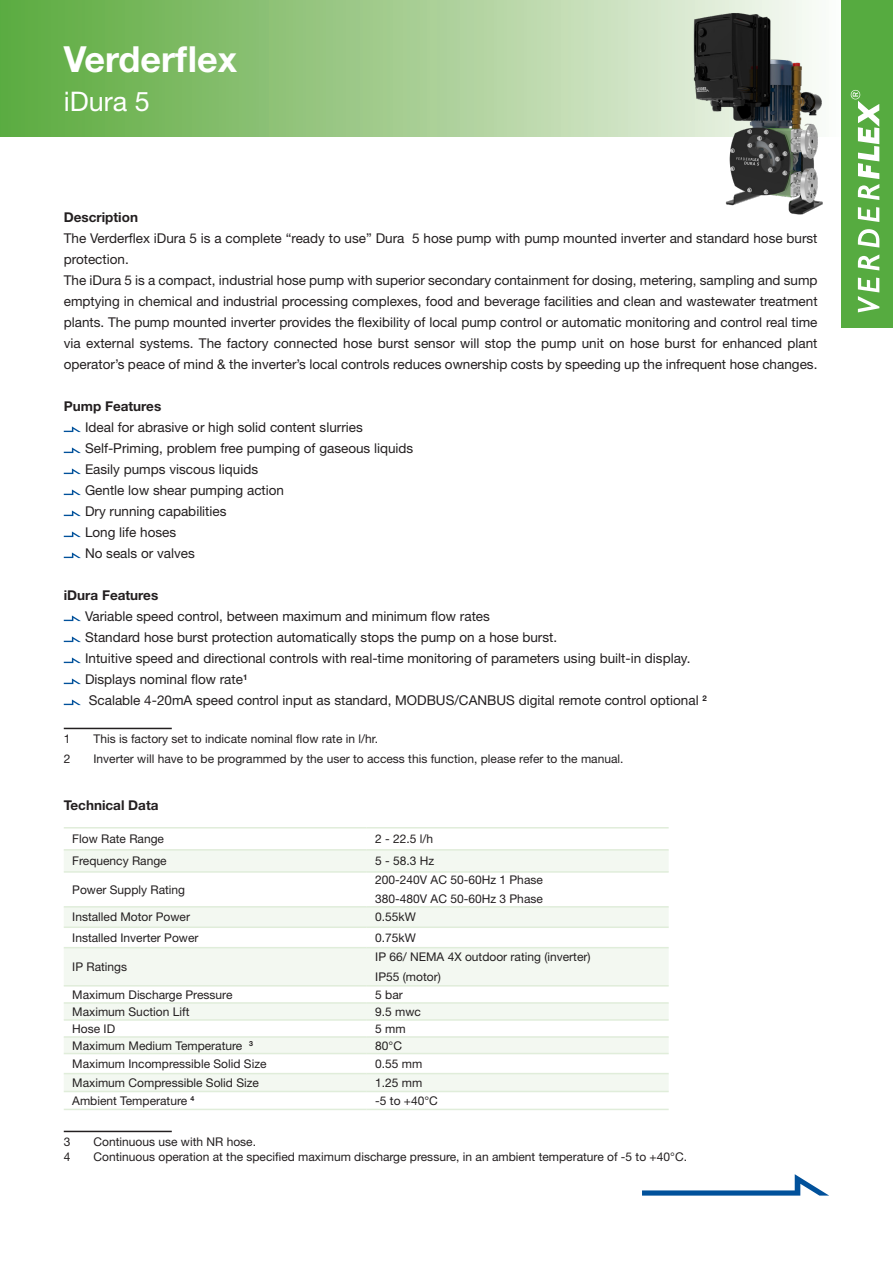
<style>
.page{position:relative;width:893px;height:1263px;background:#fff}
.page>*{position:absolute;margin:0;border:0;box-sizing:border-box;transform-origin:0 0}
._01_HeadingBold{font:700 36px "Helvetica Neue LT Std";color:#fff}
._01_HeadingBold-2{font:27px "Helvetica Neue LT Std";color:#fff}
._01_HeadingBold-3{font:13.5px/21px "Helvetica Neue LT Std";color:#231f20}
._01_HeadingBold-4{font:700 13.5px "Helvetica Neue LT Std";color:#231f20}
.TabelBody{font:12px "Helvetica Neue LT Std";color:#231f20}
.TabelKop{font:12px "Helvetica Neue LT Std";color:#231f20}
</style>
<div class="page">
<div style="left:0;top:0;width:842px;height:136px;background:linear-gradient(to right,#5aa83a,#f9f9f5)"></div>
<div style="left:842px;top:0;width:51px;height:327px;background:#56ab40"></div>
<svg style="left:858px;top:278px;width:21px;height:34px"></svg>
<svg style="left:858px;top:254px;width:21px;height:16px"></svg>
<svg style="left:858px;top:229px;width:21px;height:19px"></svg>
<svg style="left:858px;top:207px;width:21px;height:15px"></svg>
<svg style="left:851px;top:90px;width:28px;height:110px"></svg>
<svg style="left:64px;top:426px;width:17px;height:6px"></svg>
<svg style="left:64px;top:447px;width:17px;height:6px"></svg>
<svg style="left:64px;top:468px;width:17px;height:6px"></svg>
<svg style="left:64px;top:489px;width:17px;height:6px"></svg>
<svg style="left:64px;top:510px;width:17px;height:6px"></svg>
<svg style="left:64px;top:531px;width:17px;height:6px"></svg>
<svg style="left:64px;top:552px;width:17px;height:6px"></svg>
<svg style="left:64px;top:828px;width:605px;height:281px"></svg>
<svg style="left:64px;top:851px;width:605px;height:240px;fill:#f3f8f1"></svg>
<hr style="left:64px;top:1073px;width:303px;height:1px;background:#e0edda">
<hr style="left:367px;top:1073px;width:302px;height:1px;background:#e0edda">
<hr style="left:64px;top:1091px;width:303px;height:1px;background:#e0edda">
<hr style="left:367px;top:1091px;width:302px;height:1px;background:#e0edda">
<hr style="left:64px;top:827px;width:303px;height:1px;background:#e0edda">
<hr style="left:367px;top:827px;width:302px;height:1px;background:#e0edda">
<hr style="left:64px;top:1109px;width:303px;height:1px;background:#e0edda">
<hr style="left:367px;top:1109px;width:302px;height:1px;background:#e0edda">
<hr style="left:64px;top:1019px;width:303px;height:2px;background:#e0edda">
<hr style="left:367px;top:1019px;width:302px;height:2px;background:#e0edda">
<hr style="left:64px;top:1002px;width:303px;height:2px;background:#e0edda">
<hr style="left:367px;top:1002px;width:302px;height:2px;background:#e0edda">
<hr style="left:64px;top:849px;width:303px;height:2px;background:#e0edda">
<hr style="left:367px;top:849px;width:302px;height:2px;background:#e0edda">
<hr style="left:64px;top:871px;width:303px;height:2px;background:#e0edda">
<hr style="left:367px;top:871px;width:302px;height:2px;background:#e0edda">
<hr style="left:64px;top:906px;width:303px;height:1px;background:#e0edda">
<hr style="left:367px;top:906px;width:302px;height:1px;background:#e0edda">
<hr style="left:64px;top:926px;width:303px;height:2px;background:#e0edda">
<hr style="left:367px;top:926px;width:302px;height:2px;background:#e0edda">
<hr style="left:64px;top:947px;width:303px;height:1px;background:#e0edda">
<hr style="left:367px;top:947px;width:302px;height:1px;background:#e0edda">
<hr style="left:64px;top:985px;width:303px;height:1px;background:#e0edda">
<hr style="left:367px;top:985px;width:302px;height:1px;background:#e0edda">
<hr style="left:64px;top:1036px;width:303px;height:2px;background:#e0edda">
<hr style="left:367px;top:1036px;width:302px;height:2px;background:#e0edda">
<hr style="left:64px;top:1053px;width:303px;height:1px;background:#e0edda">
<hr style="left:367px;top:1053px;width:302px;height:1px;background:#e0edda">
<hr style="left:64px;top:1131px;width:108px;height:1px;background:#231f20">
<svg style="left:642px;top:1174px;width:186px;height:21px"></svg>
<svg style="left:64px;top:615px;width:17px;height:6px"></svg>
<svg style="left:64px;top:636px;width:17px;height:6px"></svg>
<svg style="left:64px;top:657px;width:17px;height:6px"></svg>
<svg style="left:64px;top:678px;width:17px;height:6px"></svg>
<svg style="left:64px;top:699px;width:17px;height:6px"></svg>
<hr style="left:64px;top:728px;width:108px;height:1px;background:#231f20">
<img style="left:692px;top:11px;width:136px;height:204px">
<p class="_01_HeadingBold" style="left:64px;top:37px;width:175px">Verderflex</p>
<p class="_01_HeadingBold-2" style="left:64px;top:86px;width:88px">iDura 5</p>
<p class="_01_HeadingBold-4" style="left:64px;top:209px;width:76px">Description</p>
<p class="_01_HeadingBold-3" style="left:64px;top:228px;width:755px">The Verderflex iDura 5 is a complete “ready to use” Dura 5 hose pump with pump mounted inverter and standard hose burst protection.</p>
<p class="_01_HeadingBold-3" style="left:64px;top:270px;width:755px;text-align:justify">The iDura 5 is a compact, industrial hose pump with superior secondary containment for dosing, metering, sampling and sump emptying in chemical and industrial processing complexes, food and beverage facilities and clean and wastewater treatment plants. The pump mounted inverter provides the flexibility of local pump control or automatic monitoring and control real time via external systems. The factory connected hose burst sensor will stop the pump unit on hose burst for enhanced plant operator’s peace of mind &amp; the inverter’s local controls reduces ownership costs by speeding up the infrequent hose changes.</p>
<p class="_01_HeadingBold-4" style="left:64px;top:398px;width:99px">Pump Features</p>
<p class="_01_HeadingBold-3" style="left:85px;top:417px;width:279px">Ideal for abrasive or high solid content slurries</p>
<p class="_01_HeadingBold-3" style="left:85px;top:438px;width:330px">Self-Priming, problem free pumping of gaseous liquids</p>
<p class="_01_HeadingBold-3" style="left:85px;top:459px;width:175px">Easily pumps viscous liquids</p>
<p class="_01_HeadingBold-3" style="left:85px;top:480px;width:201px">Gentle low shear pumping action</p>
<p class="_01_HeadingBold-3" style="left:85px;top:501px;width:143px">Dry running capabilities</p>
<p class="_01_HeadingBold-3" style="left:85px;top:522px;width:93px">Long life hoses</p>
<p class="_01_HeadingBold-3" style="left:85px;top:543px;width:111px">No seals or valves</p>
<p class="_01_HeadingBold-4" style="left:64px;top:587px;width:96px">iDura Features</p>
<p class="_01_HeadingBold-3" style="left:85px;top:606px;width:406px">Variable speed control, between maximum and minimum flow rates</p>
<p class="_01_HeadingBold-3" style="left:85px;top:627px;width:474px">Standard hose burst protection automatically stops the pump on a hose burst.</p>
<p class="_01_HeadingBold-3" style="left:85px;top:648px;width:607px">Intuitive speed and directional controls with real-time monitoring of parameters using built-in display.</p>
<p class="_01_HeadingBold-3" style="left:85px;top:669px;width:164px">Displays nominal flow rate<sup>1</sup></p>
<p class="_01_HeadingBold-3" style="left:89px;top:690px;width:620px">Scalable 4-20mA speed control input as standard, MODBUS/CANBUS digital remote control optional <sup>2</sup></p>
<p class="TabelBody" style="left:64px;top:732px;width:8px">1</p>
<p class="TabelBody" style="left:94px;top:732px;width:286px">This is factory set to indicate nominal flow rate in l/hr.</p>
<p class="TabelBody" style="left:64px;top:751px;width:8px">2</p>
<p class="TabelBody" style="left:94px;top:751px;width:531px">Inverter will have to be programmed by the user to access this function, please refer to the manual.</p>
<p class="_01_HeadingBold-4" style="left:64px;top:797px;width:96px">Technical Data</p>
<p class="TabelBody" style="left:72px;top:832px;width:93px">Flow Rate Range</p>
<p class="TabelBody" style="left:375px;top:832px;width:60px">2 - 22.5 l/h</p>
<p class="TabelKop" style="left:72px;top:854px;width:96px">Frequency Range</p>
<p class="TabelBody" style="left:375px;top:854px;width:61px">5 - 58.3 Hz</p>
<p class="TabelBody" style="left:72px;top:882px;width:114px">Power Supply Rating</p>
<p class="TabelBody" style="left:375px;top:872px;width:169px">200-240V AC 50-60Hz 1 Phase</p>
<p class="TabelBody" style="left:375px;top:892px;width:169px">380-480V AC 50-60Hz 3 Phase</p>
<p class="TabelBody" style="left:72px;top:910px;width:119px">Installed Motor Power</p>
<p class="TabelBody" style="left:375px;top:910px;width:42px">0.55kW</p>
<p class="TabelBody" style="left:72px;top:930px;width:128px">Installed Inverter Power</p>
<p class="TabelBody" style="left:375px;top:930px;width:42px">0.75kW</p>
<p class="TabelBody" style="left:72px;top:959px;width:56px">IP Ratings</p>
<p class="TabelBody" style="left:375px;top:950px;width:217px">IP 66/ NEMA 4X outdoor rating (inverter)</p>
<p class="TabelBody" style="left:375px;top:969px;width:67px">IP55 (motor)</p>
<p class="TabelBody" style="left:72px;top:987px;width:162px">Maximum Discharge Pressure</p>
<p class="TabelBody" style="left:375px;top:987px;width:29px">5 bar</p>
<p class="TabelBody" style="left:72px;top:1004px;width:119px">Maximum Suction Lift</p>
<p class="TabelBody" style="left:375px;top:1004px;width:47px">9.5 mwc</p>
<p class="TabelBody" style="left:72px;top:1021px;width:44px">Hose ID</p>
<p class="TabelBody" style="left:375px;top:1021px;width:32px">5 mm</p>
<p class="TabelBody" style="left:72px;top:1038px;width:186px">Maximum Medium Temperature <sup>3</sup><sup>1</sup></p>
<p class="TabelBody" style="left:375px;top:1038px;width:28px">80°C</p>
<p class="TabelBody" style="left:72px;top:1056px;width:196px">Maximum Incompressible Solid Size</p>
<p class="TabelBody" style="left:375px;top:1056px;width:49px">0.55 mm</p>
<p class="TabelBody" style="left:72px;top:1075px;width:188px">Maximum Compressible Solid Size</p>
<p class="TabelBody" style="left:375px;top:1075px;width:49px">1.25 mm</p>
<p class="TabelBody" style="left:72px;top:1093px;width:124px">Ambient Temperature <sup>4</sup></p>
<p class="TabelBody" style="left:375px;top:1093px;width:64px">-5 to +40°C</p>
<p class="TabelBody" style="left:64px;top:1135px;width:8px">3</p>
<p class="TabelBody" style="left:94px;top:1135px;width:164px">Continuous use with NR hose.</p>
<p class="TabelBody" style="left:64px;top:1150px;width:8px">4</p>
<p class="TabelBody" style="left:94px;top:1150px;width:595px">Continuous operation at the specified maximum discharge pressure, in an ambient temperature of -5 to +40°C.</p>
</div>
